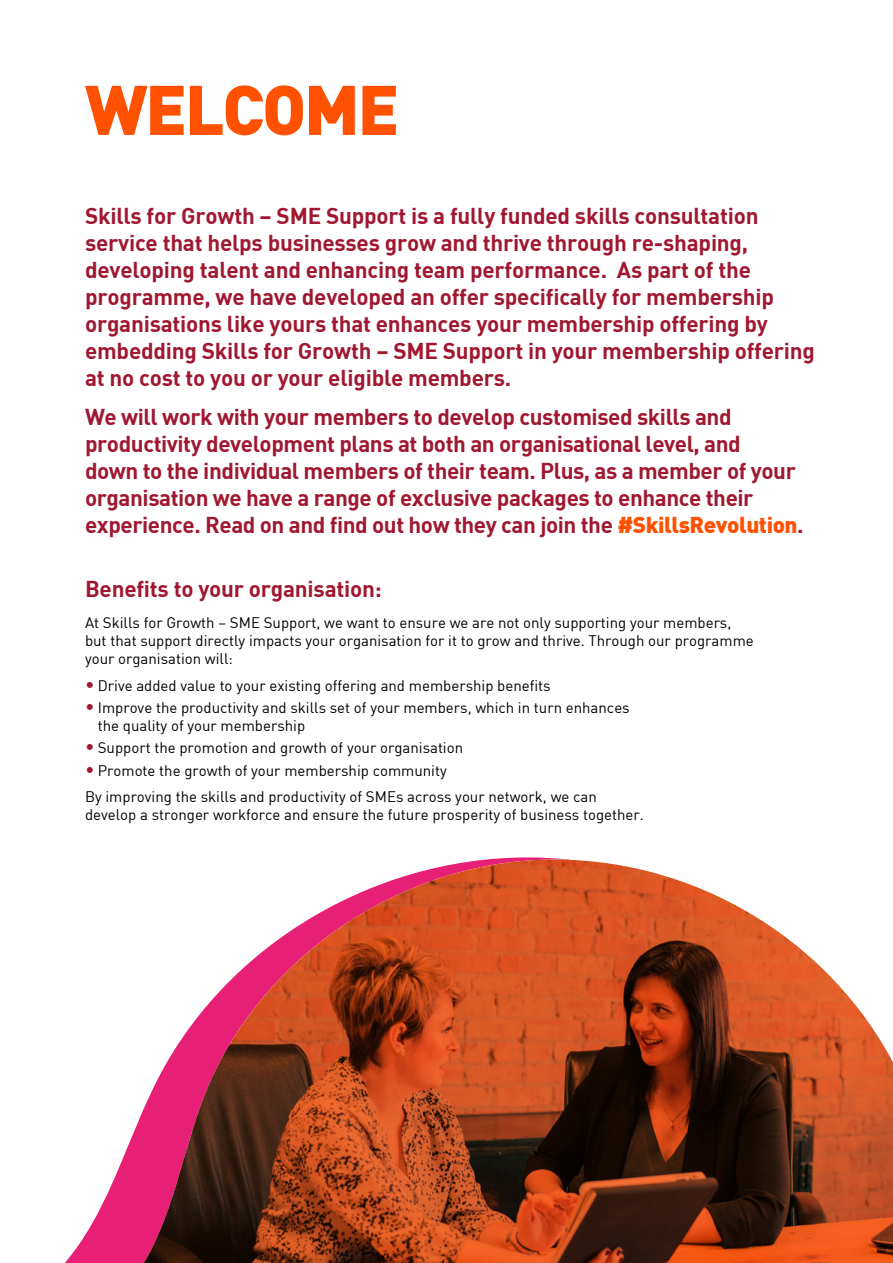
<style>
.page{position:relative;width:893px;height:1263px;background:#fff}
.page>*{position:absolute;margin:0;border:0;box-sizing:border-box;transform-origin:0 0}
.t1{font:900 69px "DIN";letter-spacing:-.035em;color:#ff5100}
.t2{font:22.5px/27px "DIN Bold";letter-spacing:-.01em;color:#a01830}
.t3{font:15px/18px "DIN";color:#000}
.s1{font-family:"DIN";font-weight:900;color:#ff5100}
.s2{font-size:18px;color:#a01830}
</style>
<div class="page">
<svg style="left:65px;top:857px;width:828px;height:406px"></svg>
<h1 class="t1" style="left:85px;top:64px;width:316px">WELCOME</h1>
<p class="t2" style="left:85px;top:201px;width:731px">Skills for Growth – SME Support is a fully funded skills consultation service that helps businesses grow and thrive through re-shaping, developing talent and enhancing team performance. As part of the programme, we have developed an offer specifically for membership organisations like yours that enhances your membership offering by embedding Skills for Growth – SME Support in your membership offering at no cost to you or your eligible members.</p>
<p class="t2" style="left:85px;top:402px;width:720px">We will work with your members to develop customised skills and productivity development plans at both an organisational level, and<br>down to the individual members of their team. Plus, as a member of your organisation we have a range of exclusive packages to enhance their experience. Read on and find out how they can join the <span class="s1">#SkillsRevolution</span>.</p>
<p class="t2" style="left:85px;top:575px;width:298px">Benefits to your organisation:</p>
<p class="t3" style="left:85px;top:613px;width:670px">At Skills for Growth – SME Support, we want to ensure we are not only supporting your members, but that support directly impacts your organisation for it to grow and thrive. Through our programme your organisation will:</p>
<p class="t3" style="left:85px;top:676px;width:467px"><span class="s2">•</span> Drive added value to your existing offering and membership benefits</p>
<p class="t3" style="left:98px;top:698px;width:533px;text-indent:-13px"><span class="s2">•</span> Improve the productivity and skills set of your members, which in turn enhances the quality of your membership</p>
<p class="t3" style="left:85px;top:738px;width:380px"><span class="s2">•</span> Support the promotion and growth of your organisation</p>
<p class="t3" style="left:85px;top:756px;width:513px;line-height:26.5px"><span class="s2">•</span> Promote the growth of your membership community<br>By improving the skills and productivity of SMEs across your network, we can</p>
<p class="t3" style="left:85px;top:805px;width:560px">develop a stronger workforce and ensure the future prosperity of business together.</p>
</div>
